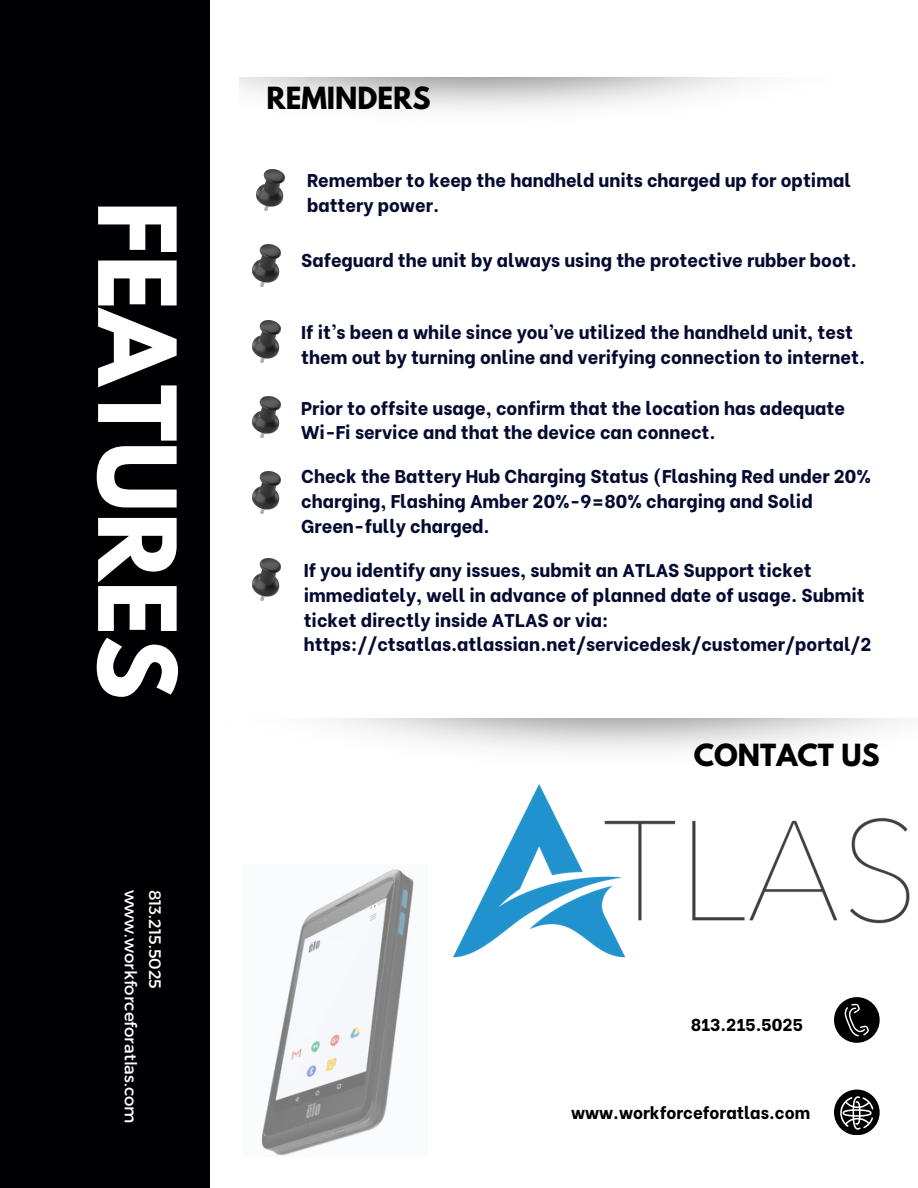
<style>
.page{position:relative;width:918px;height:1188px;background:#fff}
.page>*{position:absolute;margin:0;border:0;box-sizing:border-box;transform-origin:0 0}
.t1{font:700 95.25px "League Spartan";color:#fff}
.t2{font:700 27px "League Spartan";color:#000}
.t3{font:800 18.45px/24.8px "Be Vietnam";color:#050a30}
.t4{font:800 17.1px "Be Vietnam";color:#000}
.t5{font:16.65px "Montserrat";color:#fff}
</style>
<div class="page">
<div style="left:0;top:0;width:210px;height:1188px;background:#000002"></div>
<img style="left:256px;top:169px;width:28px;height:42px">
<img style="left:253px;top:245px;width:28px;height:41px">
<img style="left:253px;top:321px;width:28px;height:41px">
<img style="left:252px;top:559px;width:28px;height:41px">
<img style="left:252px;top:472px;width:28px;height:42px">
<img style="left:253px;top:396px;width:28px;height:42px">
<div style="left:834px;top:997px;width:46px;height:46px;background:#000;border-radius:50%"></div>
<svg style="left:845px;top:1004px;width:24px;height:32px"></svg>
<div style="left:834px;top:1090px;width:46px;height:45px;background:#000;border-radius:50%"></div>
<svg style="left:840px;top:1096px;width:33px;height:34px"></svg>
<img style="left:453px;top:784px;width:457px;height:174px">
<img style="left:261px;top:869px;width:153px;height:287px">
<p class="t1" style="left:184px;top:201px;width:500px;rotate:90deg">FEATURES</p>
<p class="t5" style="left:141px;top:890px;width:236px;rotate:90deg">www.workforceforatlas.com</p>
<h3 class="t5" style="left:166px;top:890px;width:101px;rotate:90deg">813.215.5025</h3>
<h3 class="t2" style="left:266px;top:85px;width:166px">REMINDERS</h3>
<p class="t3" style="left:307px;top:166px;width:545px">Remember to keep the handheld units charged up for optimal battery power.</p>
<p class="t3" style="left:301px;top:246px;width:557px">Safeguard the unit by always using the protective rubber boot.</p>
<p class="t3" style="left:301px;top:318px;width:565px">If it’s been a while since you’ve utilized the handheld unit, test them out by turning online and verifying connection to internet.</p>
<h3 class="t3" style="left:301px;top:394px;width:545px">Prior to offsite usage, confirm that the location has adequate<br>Wi-Fi service and that the device can connect.</h3>
<h3 class="t3" style="left:301px;top:463px;width:571px">Check the Battery Hub Charging Status (Flashing Red under 20% charging, Flashing Amber 20%-9=80% charging and Solid<br>Green-fully charged.</h3>
<h3 class="t3" style="left:304px;top:556px;width:569px">If you identify any issues, submit an ATLAS Support ticket immediately, well in advance of planned date of usage. Submit ticket directly inside ATLAS or via: https://ctsatlas.atlassian.net/servicedesk/customer/portal/2</h3>
<h2 class="t2" style="left:694px;top:741px;width:187px">CONTACT US</h2>
<p class="t4" style="left:691px;top:1011px;width:114px">813.215.5025</p>
<p class="t4" style="left:571px;top:1098px;width:241px">www.workforceforatlas.com</p>
</div>
